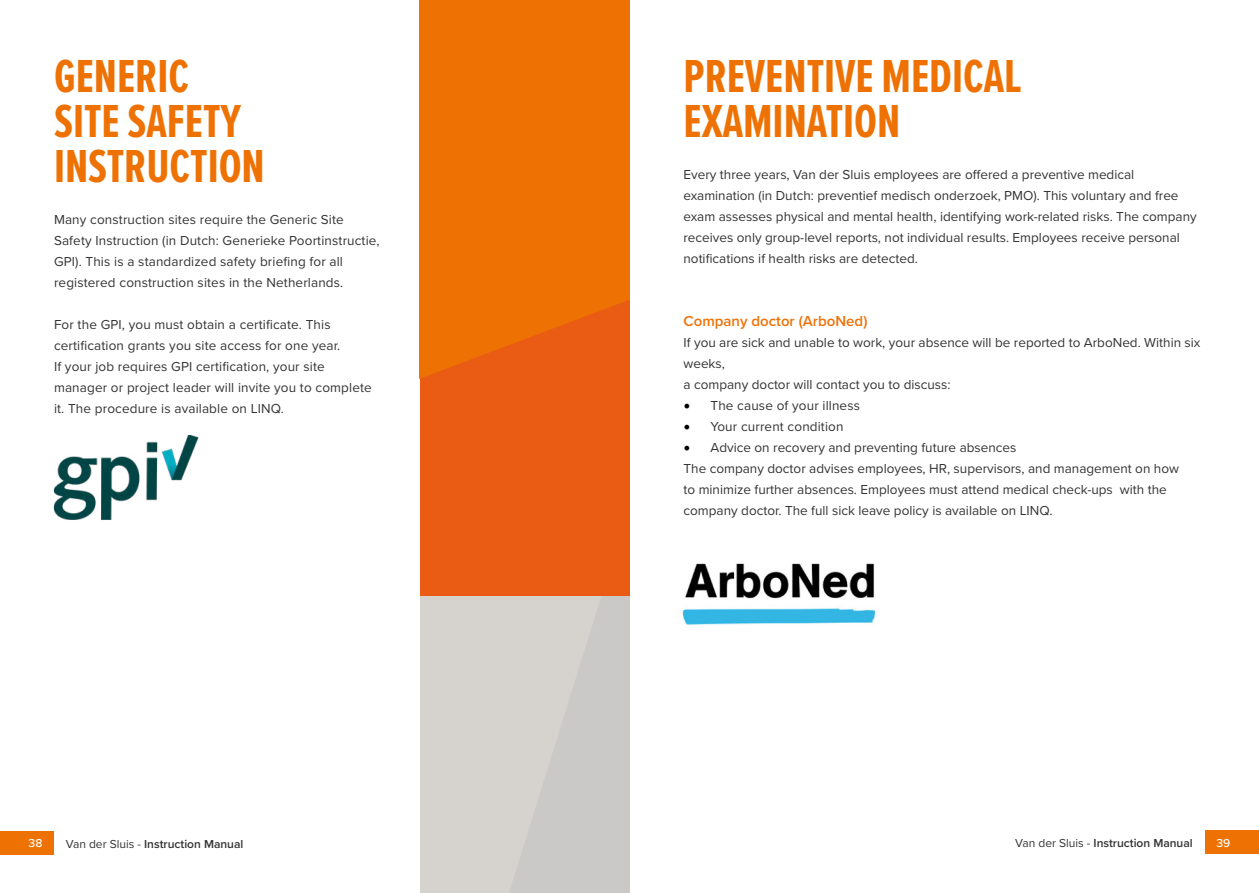
<style>
.page{position:relative;width:1259px;height:893px;background:#fff}
.page>*{position:absolute;margin:0;border:0;box-sizing:border-box;transform-origin:0 0}
.t1{font:700 48px/45px "Proxima Nova Ex Cn";color:#ee7203}
.t2{font:600 15px "Proxima Nova";color:#ee7209}
.t3{font:13.5px/21px "Proxima Nova";color:#343434}
.t4{font:600 12px "Proxima Nova";color:#343434}
.t5{font:500 12px "Proxima Nova";color:#fff}
.s1{font-family:"Minion Pro";font-size:18px;color:#000}
.s2{font-weight:400}
</style>
<div class="page">
<img style="left:53px;top:436px;width:146px;height:84px">
<svg style="left:420px;top:596px;width:209px;height:297px;background:#d2cecb"></svg>
<svg style="left:419px;top:0;width:210px;height:596px;background:#ec680a"></svg>
<img style="left:682px;top:563px;width:194px;height:62px">
<div style="left:0;top:831px;width:54px;height:24px;background:#ee7203"></div>
<div style="left:1205px;top:830px;width:54px;height:24px;background:#ee7203"></div>
<h1 class="t1" style="left:54px;top:52px;width:212px">GENERIC<br>SITE SAFETY<br>INSTRUCTION</h1>
<p class="t3" style="left:54px;top:208px;width:327px">Many construction sites require the Generic Site Safety Instruction (in Dutch: Generieke Poortinstructie, GPI). This is a standardized safety briefing for all registered construction sites in the Netherlands.</p>
<p class="t3" style="left:54px;top:313px;width:319px">For the GPI, you must obtain a certificate. This certification grants you site access for one year.<br>If your job requires GPI certification, your site manager or project leader will invite you to complete it. The procedure is available on LINQ.</p>
<h1 class="t1" style="left:683px;top:52px;width:340px">PREVENTIVE MEDICAL<br>EXAMINATION</h1>
<p class="t3" style="left:683px;top:163px;width:515px">Every three years, Van der Sluis employees are offered a preventive medical examination (in Dutch: preventief medisch onderzoek, PMO). This voluntary and free exam assesses physical and mental health, identifying work-related risks. The company receives only group-level reports, not individual results. Employees receive personal notifications if health risks are detected.</p>
<p class="t2" style="left:683px;top:310px;width:185px">Company doctor (ArboNed)</p>
<p class="t3" style="left:683px;top:331px;width:518px">If you are sick and unable to work, your absence will be reported to ArboNed. Within six weeks,<br>a company doctor will contact you to discuss:</p>
<p class="t3" style="left:683px;top:394px;width:178px"><span class="s1">•</span> The cause of your illness</p>
<p class="t3" style="left:683px;top:415px;width:162px"><span class="s1">•</span> Your current condition</p>
<p class="t3" style="left:683px;top:436px;width:497px"><span class="s1">•</span> Advice on recovery and preventing future absences<br>The company doctor advises employees, HR, supervisors, and management on how to minimize further absences. Employees must attend medical check-ups with the company doctor. The full sick leave policy is available on LINQ.</p>
<p class="t5" style="left:29px;top:834px;width:15px">38</p>
<p class="t4" style="left:66px;top:835px;width:179px"><span class="s2">Van der Sluis -</span> Instruction Manual</p>
<p class="t4" style="left:1015px;top:834px;width:179px"><span class="s2">Van der Sluis -</span> Instruction Manual</p>
<p class="t5" style="left:1216px;top:834px;width:15px">39</p>
</div>
